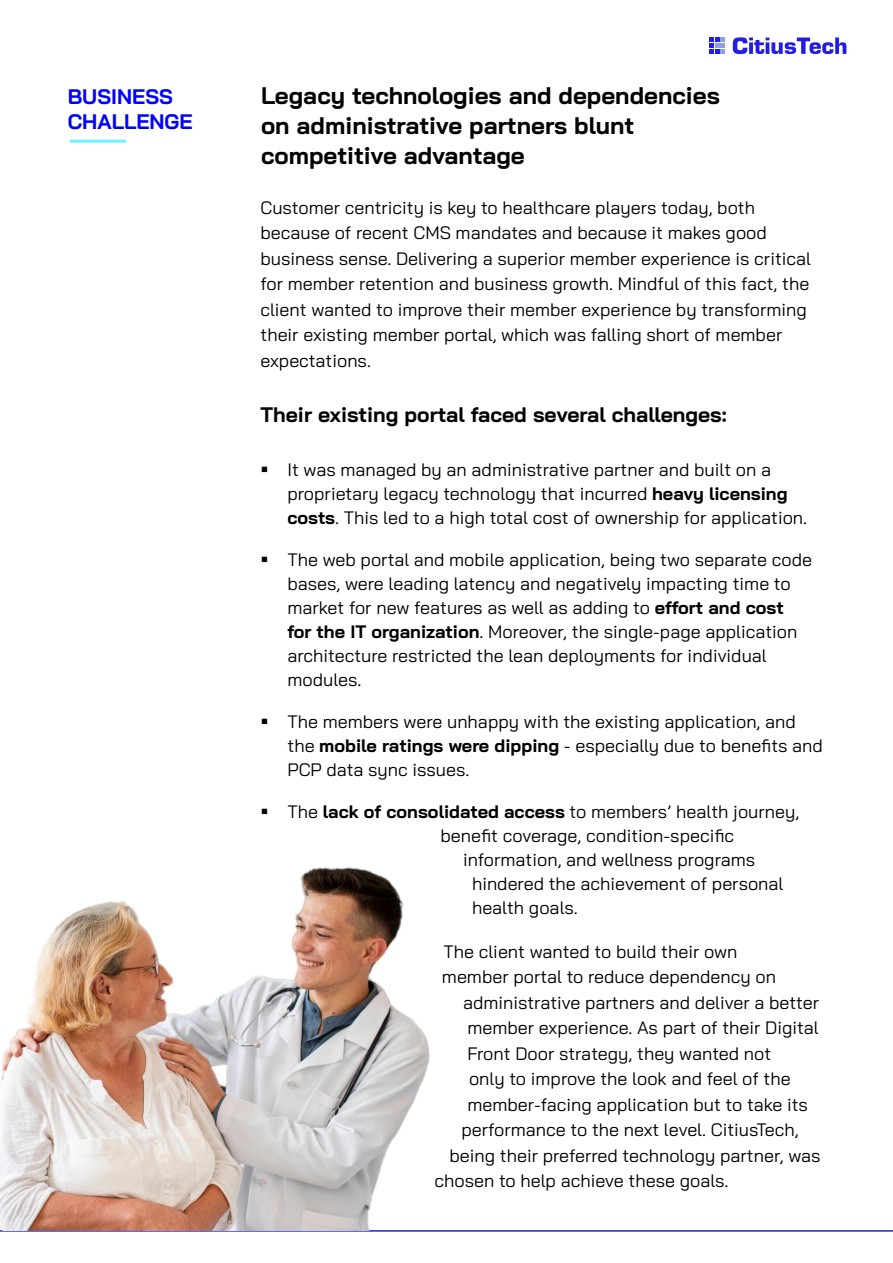
<style>
.page{position:relative;width:893px;height:1263px;background:#fff}
.page>*{position:absolute;margin:0;border:0;box-sizing:border-box;transform-origin:0 0}
.Headings{font:700 24px/30px "Bai Jamjuree";color:#000}
.t1{font:700 21px "Bai Jamjuree";color:#000}
.Section_Heading{font:700 21px "Bai Jamjuree";color:#00f}
.t2{font:18px/24px "Bai Jamjuree";color:#000}
.s1{font-weight:400;font-size:18px;color:#fff}
.s2{font-weight:700}
</style>
<div class="page">
<svg style="left:733px;top:37px;width:113px;height:17px"></svg>
<svg style="left:709px;top:37px;width:16px;height:17px"></svg>
<hr style="left:0;top:1230px;width:893px;height:2px;background:#211ce8">
<hr style="left:70px;top:140px;width:56px;height:3px;background:#70f2ff">
<img style="left:0;top:867px;width:430px;height:363px">
<p class="Section_Heading" style="left:68px;top:84px;width:107px">BUSINESS</p>
<p class="Section_Heading" style="left:68px;top:109px;width:126px">CHALLENGE</p>
<p class="Headings" style="left:261px;top:81px;width:460px">Legacy technologies and dependencies on administrative partners blunt competitive advantage <span class="s1">n</span></p>
<p class="t2" style="left:260px;top:195px;width:552px;line-height:25.5px">Customer centricity is key to healthcare players today, both because of recent CMS mandates and because it makes good business sense. Delivering a superior member experience is critical for member retention and business growth. Mindful of this fact, the client wanted to improve their member experience by transforming their existing member portal, which was falling short of member expectations.</p>
<p class="t1" style="left:260px;top:403px;width:468px">Their existing portal faced several challenges:</p>
<p class="t2" style="left:287px;top:458px;width:521px">It was managed by an administrative partner and built on a proprietary legacy technology that incurred <span class="s2">heavy licensing costs</span>. This led to a high total cost of ownership for application.</p>
<p class="t2" style="left:287px;top:548px;width:526px">The web portal and mobile application, being two separate code bases, were leading latency and negatively impacting time to market for new features as well as adding to <span class="s2">effort and cost for the IT organization</span>. Moreover, the single-page application architecture restricted the lean deployments for individual modules.</p>
<p class="t2" style="left:287px;top:710px;width:537px">The members were unhappy with the existing application, and the <span class="s2">mobile ratings were dipping</span> - especially due to benefits and<br>PCP data sync issues.</p>
<p class="t2" style="left:287px;top:800px;width:513px">The <span class="s2">lack of consolidated access</span> to members’ health journey,</p>
<p class="t2" style="left:440px;top:824px;width:295px">benefit coverage, condition-specific</p>
<p class="t2" style="left:463px;top:848px;width:294px">information, and wellness programs</p>
<p class="t2" style="left:472px;top:872px;width:313px">hindered the achievement of personal</p>
<p class="t2" style="left:472px;top:896px;width:107px">health goals.</p>
<p class="t2" style="left:443px;top:939px;width:296px">The client wanted to build their own</p>
<p class="t2" style="left:442px;top:965px;width:335px">member portal to reduce dependency on</p>
<p class="t2" style="left:463px;top:990px;width:358px">administrative partners and deliver a better</p>
<p class="t2" style="left:467px;top:1016px;width:353px">member experience. As part of their Digital</p>
<p class="t2" style="left:467px;top:1041px;width:305px">Front Door strategy, they wanted not</p>
<p class="t2" style="left:469px;top:1067px;width:323px">only to improve the look and feel of the</p>
<p class="t2" style="left:467px;top:1092px;width:342px">member-facing application but to take its</p>
<p class="t2" style="left:461px;top:1118px;width:339px">performance to the next level. CitiusTech,</p>
<p class="t2" style="left:449px;top:1143px;width:372px">being their preferred technology partner, was</p>
<p class="t2" style="left:434px;top:1169px;width:296px">chosen to help achieve these goals.</p>
</div>
